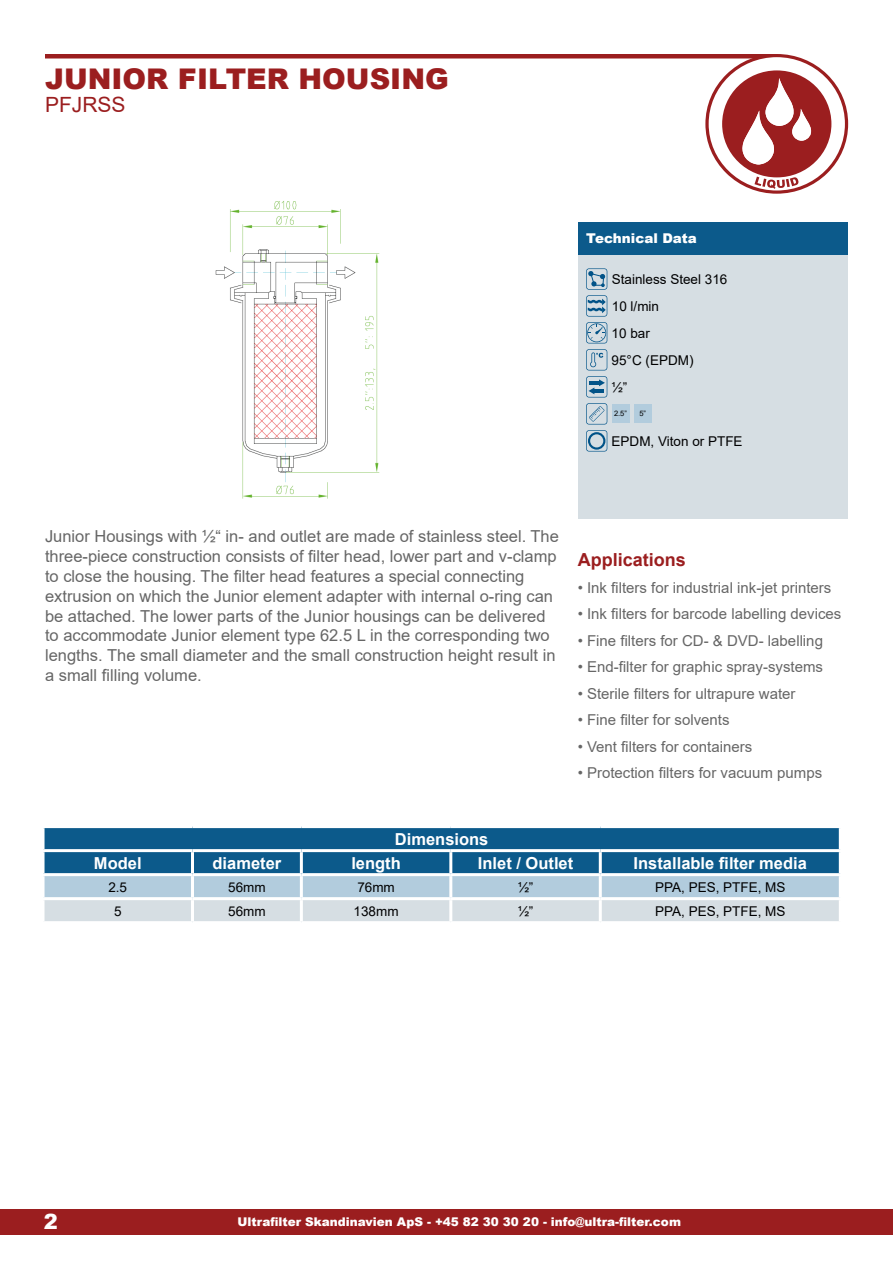
<style>
.page{position:relative;width:893px;height:1263px;background:#fff}
.page>*{position:absolute;margin:0;border:0;box-sizing:border-box;transform-origin:0 0}
.Proces_title{font:900 28.5px "Arial";color:#9b1e1f}
.Proces_underover2{font:21px "Arial";color:#9b1e1f}
.t1{font:900 21px "Arial";color:#fff}
.Afsnitsformat_1{font:700 18px "Arial";color:#9b1e1f}
.Afsnitsformat_1-2{font:16.5px/19.8px "Arial";color:#666}
.Tab_Head_Text{font:700 16.5px "Arial";color:#fff}
.Afsnitsformat_1-3{font:15px "Arial";color:#666}
.Tabel_tekst{font:13.5px "Arial";color:#000001}
.t2{font:900 13.5px "Arial";color:#fff}
.Tabel_tekst-2{font:13.5px "Arial";color:#000}
.t3{font:900 12px "Arial";color:#fff}
.Tabel_tekst-3{font:7.5px "Arial";color:#000001}
.s1{color:#000001}
</style>
<div class="page">
<div style="left:0;top:1209px;width:893px;height:25px;background:#9b1e1f"></div>
<div style="left:45px;top:54px;width:732px;height:5px;background:#9b1e1f"></div>
<div style="left:578px;top:222px;width:269px;height:296px;background:#d6dee3"></div>
<div style="left:578px;top:222px;width:269px;height:33px;background:#0c5a8b"></div>
<svg style="left:705px;top:54px;width:143px;height:140px"></svg>
<img style="left:215px;top:201px;width:165px;height:298px">
<svg style="left:45px;top:828px;width:794px;height:93px;background:#6897b5"></svg>
<hr style="left:191px;top:876px;width:3px;height:21px;background:#fff">
<hr style="left:300px;top:876px;width:3px;height:21px;background:#fff">
<hr style="left:42px;top:897px;width:150px;height:3px;background:#fff">
<hr style="left:192px;top:897px;width:109px;height:3px;background:#fff">
<hr style="left:191px;top:900px;width:3px;height:21px;background:#fff">
<hr style="left:301px;top:897px;width:150px;height:3px;background:#fff">
<hr style="left:300px;top:900px;width:3px;height:21px;background:#fff">
<hr style="left:42px;top:849px;width:150px;height:3px;background:#fff">
<hr style="left:192px;top:849px;width:109px;height:3px;background:#fff">
<hr style="left:191px;top:852px;width:3px;height:21px;background:#fff">
<hr style="left:301px;top:849px;width:150px;height:3px;background:#fff">
<hr style="left:300px;top:852px;width:3px;height:21px;background:#fff">
<hr style="left:451px;top:849px;width:149px;height:3px;background:#fff">
<hr style="left:449px;top:852px;width:3px;height:21px;background:#fff">
<hr style="left:600px;top:849px;width:242px;height:3px;background:#fff">
<hr style="left:599px;top:852px;width:3px;height:21px;background:#fff">
<hr style="left:42px;top:873px;width:150px;height:3px;background:#fff">
<hr style="left:192px;top:873px;width:109px;height:3px;background:#fff">
<hr style="left:301px;top:873px;width:150px;height:3px;background:#fff">
<hr style="left:451px;top:873px;width:149px;height:3px;background:#fff">
<hr style="left:600px;top:873px;width:242px;height:3px;background:#fff">
<hr style="left:449px;top:876px;width:3px;height:21px;background:#fff">
<hr style="left:451px;top:897px;width:149px;height:3px;background:#fff">
<hr style="left:449px;top:900px;width:3px;height:21px;background:#fff">
<hr style="left:599px;top:876px;width:3px;height:21px;background:#fff">
<hr style="left:600px;top:897px;width:242px;height:3px;background:#fff">
<hr style="left:599px;top:900px;width:3px;height:21px;background:#fff">
<svg style="left:586px;top:349px;width:21px;height:21px"></svg>
<svg style="left:586px;top:430px;width:21px;height:21px"></svg>
<svg style="left:586px;top:268px;width:21px;height:75px"></svg>
<svg style="left:586px;top:376px;width:21px;height:21px"></svg>
<svg style="left:586px;top:403px;width:21px;height:21px"></svg>
<div style="left:612px;top:404px;width:17px;height:18px;background:#b2ccdd"></div>
<div style="left:634px;top:404px;width:18px;height:18px;background:#b2ccdd"></div>
<p class="Proces_title" style="left:45px;top:58px;width:405px">JUNIOR FILTER HOUSING</p>
<p class="Proces_underover2" style="left:45px;top:90px;width:82px">PFJRSS</p>
<p class="t2" style="left:586px;top:229px;width:112px">Technical Data</p>
<p class="Tabel_tekst" style="left:612px;top:270px;width:117px">Stainless Steel 316</p>
<p class="Tabel_tekst" style="left:612px;top:297px;width:49px">10 l/min</p>
<p class="Tabel_tekst" style="left:612px;top:324px;width:40px">10 bar</p>
<p class="Tabel_tekst-2" style="left:612px;top:351px;width:83px"><span class="s1">95</span>°C (EPDM)</p>
<p class="Tabel_tekst" style="left:612px;top:378px;width:17px">½”</p>
<p class="Tabel_tekst-3" style="left:614px;top:408px;width:14px">2.5”</p>
<p class="Tabel_tekst-3" style="left:639px;top:408px;width:8px">5”</p>
<p class="Tabel_tekst" style="left:612px;top:432px;width:133px">EPDM, Viton or PTFE</p>
<p class="Afsnitsformat_1-2" style="left:45px;top:526px;width:515px">Junior Housings with ½“ in- and outlet are made of stainless steel. The three-piece construction consists of filter head, lower part and v-clamp to close the housing. The filter head features a special connecting extrusion on which the Junior element adapter with internal o-ring can be attached. The lower parts of the Junior housings can be delivered to accommodate Junior element type 62.5 L in the corresponding two lengths. The small diameter and the small construction height result in a small filling volume.</p>
<p class="Afsnitsformat_1" style="left:578px;top:547px;width:110px">Applications</p>
<p class="Afsnitsformat_1-3" style="left:578px;top:577px;width:255px">• Ink filters for industrial ink-jet printers</p>
<p class="Afsnitsformat_1-3" style="left:578px;top:603px;width:265px">• Ink filters for barcode labelling devices</p>
<p class="Afsnitsformat_1-3" style="left:578px;top:630px;width:247px">• Fine filters for CD- &amp; DVD- labelling</p>
<p class="Afsnitsformat_1-3" style="left:578px;top:656px;width:247px">• End-filter for graphic spray-systems</p>
<p class="Afsnitsformat_1-3" style="left:578px;top:683px;width:219px">• Sterile filters for ultrapure water</p>
<p class="Afsnitsformat_1-3" style="left:578px;top:709px;width:153px">• Fine filter for solvents</p>
<p class="Afsnitsformat_1-3" style="left:578px;top:736px;width:176px">• Vent filters for containers</p>
<p class="Afsnitsformat_1-3" style="left:578px;top:762px;width:246px">• Protection filters for vacuum pumps</p>
<p class="Tab_Head_Text" style="left:395px;top:827px;width:95px">Dimensions</p>
<p class="Tab_Head_Text" style="left:94px;top:851px;width:49px">Model</p>
<p class="Tab_Head_Text" style="left:213px;top:851px;width:70px">diameter</p>
<p class="Tab_Head_Text" style="left:351px;top:851px;width:51px">length</p>
<p class="Tab_Head_Text" style="left:478px;top:851px;width:97px">Inlet / Outlet</p>
<p class="Tab_Head_Text" style="left:634px;top:851px;width:175px">Installable filter media</p>
<p class="Tabel_tekst" style="left:108px;top:877px;width:20px">2.5</p>
<p class="Tabel_tekst" style="left:228px;top:877px;width:39px">56mm</p>
<p class="Tabel_tekst" style="left:357px;top:877px;width:39px">76mm</p>
<p class="Tabel_tekst" style="left:518px;top:877px;width:17px">½”</p>
<p class="Tabel_tekst" style="left:655px;top:877px;width:132px">PPA, PES, PTFE, MS</p>
<p class="Tabel_tekst" style="left:114px;top:901px;width:9px">5</p>
<p class="Tabel_tekst" style="left:228px;top:901px;width:39px">56mm</p>
<p class="Tabel_tekst" style="left:354px;top:901px;width:47px">138mm</p>
<p class="Tabel_tekst" style="left:518px;top:901px;width:17px">½”</p>
<p class="Tabel_tekst" style="left:655px;top:901px;width:132px">PPA, PES, PTFE, MS</p>
<p class="t1" style="left:44px;top:1206px;width:16px">2</p>
<p class="t3" style="left:237px;top:1213px;width:445px">Ultrafilter Skandinavien ApS - +45 82 30 30 20 - info@ultra-filter.com</p>
</div>
